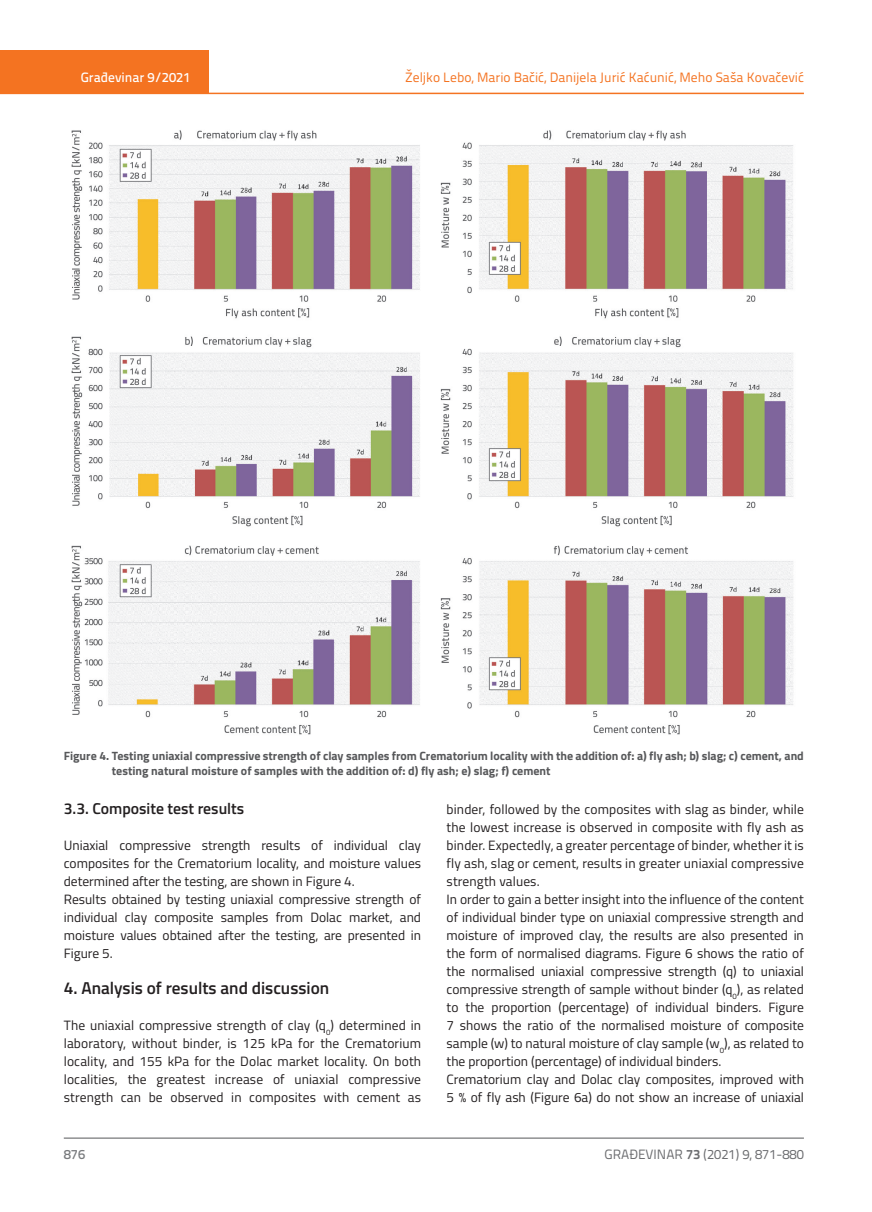
<style>
.page{position:relative;width:872px;height:1212px;background:#fff}
.page>*{position:absolute;margin:0;border:0;box-sizing:border-box;transform-origin:0 0}
.t1{font:600 17.25px "Titillium";color:#231f20}
.t2{font:600 15.75px "Titillium";color:#231f20}
.t3{font:13.5px/18px "Titillium";color:#231f20}
.t4{font:13.5px "Titillium Text 22 L";color:#f47321}
.t5{font:13.5px "Titillium Text 22 L";color:#6c6d70}
.t6{font:500 13.5px "Titillium Text 22 L";color:#fff}
.t7{font:500 13.5px "Titillium Text 22 L";color:#787a7d}
.t8{font:700 12px/15px "Titillium";color:#57585a}
.s1{font-weight:700}
</style>
<div class="page">
<div style="left:0;top:50px;width:208px;height:44px;background:#f47321"></div>
<hr style="left:0;top:93px;width:804px;height:1px;background:#f47321">
<hr style="left:64px;top:1138px;width:740px;height:1px;background:#57585a">
<img style="left:71px;top:130px;width:723px;height:605px">
<p class="t6" style="left:81px;top:67px;width:111px">Građevinar 9/2021</p>
<p class="t4" style="left:405px;top:68px;width:400px">Željko Lebo, Mario Bačić, Danijela Jurić Kaćunić, Meho Saša Kovačević</p>
<p class="t8" style="left:112px;top:748px;width:693px;text-indent:-48px">Figure 4. Testing uniaxial compressive strength of clay samples from Crematorium locality with the addition of: a) fly ash; b) slag; c) cement, and testing natural moisture of samples with the addition of: d) fly ash; e) slag; f) cement</p>
<p class="t2" style="left:64px;top:797px;width:182px">3.3. Composite test results</p>
<p class="t3" style="left:64px;top:836px;width:359px">Uniaxial compressive strength results of individual clay composites for the Crematorium locality, and moisture values determined after the testing, are shown in Figure 4.<br>Results obtained by testing uniaxial compressive strength of individual clay composite samples from Dolac market, and moisture values obtained after the testing, are presented in Figure 5.</p>
<p class="t1" style="left:64px;top:975px;width:267px">4. Analysis of results and discussion</p>
<p class="t3" style="left:64px;top:1016px;width:359px;text-align:justify">The uniaxial compressive strength of clay (q<sub>0</sub>) determined in laboratory, without binder, is 125 kPa for the Crematorium locality, and 155 kPa for the Dolac market locality. On both localities, the greatest increase of uniaxial compressive strength can be observed in composites with cement as</p>
<p class="t3" style="left:446px;top:800px;width:359px">binder, followed by the composites with slag as binder, while the lowest increase is observed in composite with fly ash as binder. Expectedly, a greater percentage of binder, whether it is fly ash, slag or cement, results in greater uniaxial compressive strength values.<br>In order to gain a better insight into the influence of the content of individual binder type on uniaxial compressive strength and moisture of improved clay, the results are also presented in the form of normalised diagrams. Figure 6 shows the ratio of the normalised uniaxial compressive strength (q) to uniaxial compressive strength of sample without binder (q<sub>0</sub>), as related to the proportion (percentage) of individual binders. Figure 7 shows the ratio of the normalised moisture of composite sample (w) to natural moisture of clay sample (w<sub>0</sub>), as related to the proportion (percentage) of individual binders.<br>Crematorium clay and Dolac clay composites, improved with 5 % of fly ash (Figure 6a) do not show an increase of uniaxial</p>
<p class="t7" style="left:64px;top:1144px;width:23px">876</p>
<p class="t5" style="left:604px;top:1144px;width:201px">GRAĐEVINAR <span class="s1">73</span> (2021) 9, 871-880</p>
</div>
